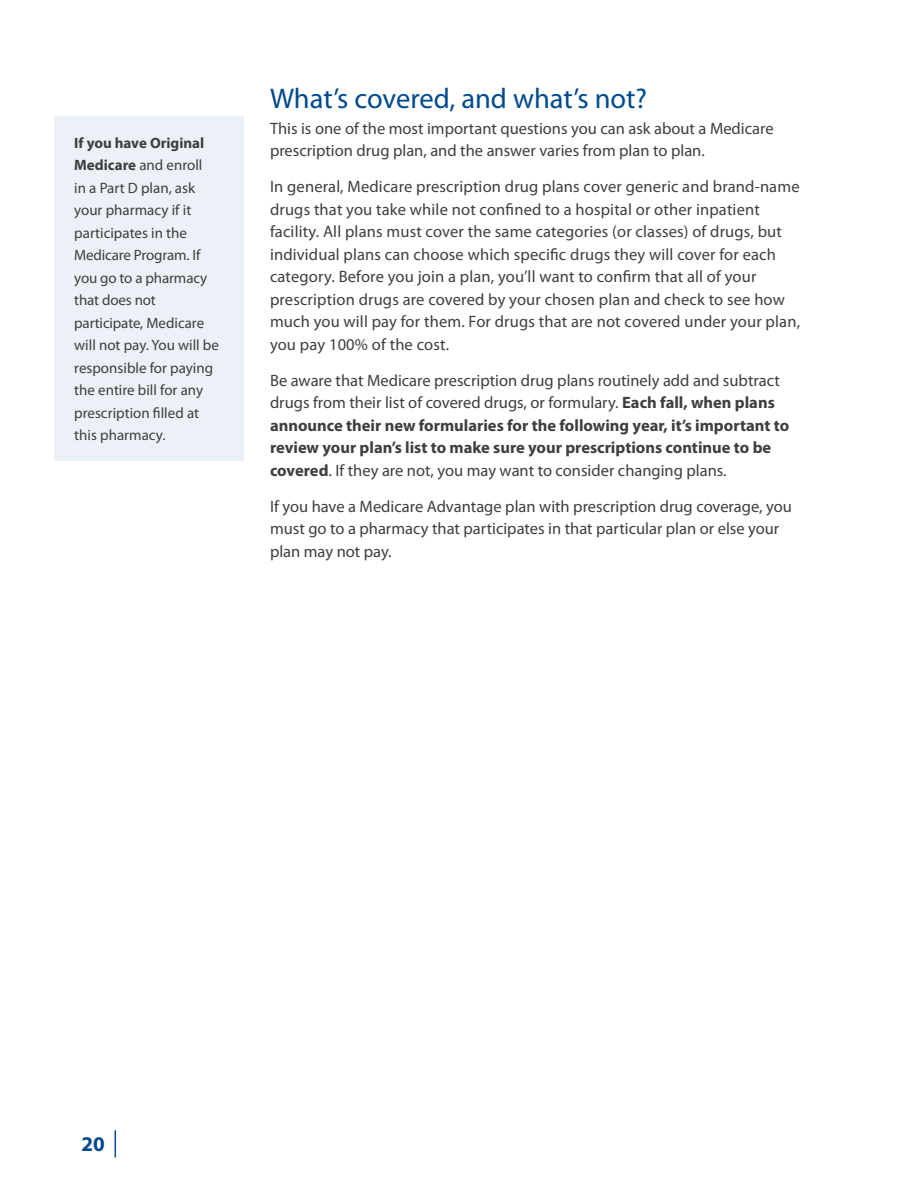
<style>
.page{position:relative;width:918px;height:1188px;background:#fff}
.page>*{position:absolute;margin:0;border:0;box-sizing:border-box;transform-origin:0 0}
.Subhead_1{font:28.5px "Myriad Pro";color:#004a8d}
.t1{font:700 21px "Myriad Pro";color:#004a8d}
.Body{font:16.5px/22.5px "Myriad Pro";letter-spacing:.005em;color:#3e3e3f}
.Box_Text{font:15px/22.5px "Myriad Pro";color:#3e3e3f}
.s1{font-weight:700}
</style>
<div class="page">
<svg style="left:115px;top:1130px;width:1px;height:27px"></svg>
<div style="left:54px;top:116px;width:190px;height:345px;background:#ecf0f7"></div>
<p class="Box_Text" style="left:74px;top:131px;width:146px"><span class="s1">If you have Original<br>Medicare</span> and enroll<br>in a Part D plan, ask your pharmacy if it participates in the<br>Medicare Program. If you go to a pharmacy that does not participate, Medicare will not pay. You will be responsible for paying the entire bill for any prescription filled at this pharmacy.</p>
<p class="Subhead_1" style="left:270px;top:80px;width:379px">What’s covered, and what’s not?</p>
<p class="Body" style="left:270px;top:117px;width:505px">This is one of the most important questions you can ask about a Medicare prescription drug plan, and the answer varies from plan to plan.</p>
<p class="Body" style="left:270px;top:175px;width:532px">In general, Medicare prescription drug plans cover generic and brand-name drugs that you take while not confined to a hospital or other inpatient facility. All plans must cover the same categories (or classes) of drugs, but individual plans can choose which specific drugs they will cover for each category. Before you join a plan, you’ll want to confirm that all of your prescription drugs are covered by your chosen plan and check to see how much you will pay for them. For drugs that are not covered under your plan, you pay 100% of the cost.</p>
<p class="Body" style="left:270px;top:369px;width:521px">Be aware that Medicare prescription drug plans routinely add and subtract drugs from their list of covered drugs, or formulary. <span class="s1">Each fall, when plans announce their new formularies for the following year, it’s important to review your plan’s list to make sure your prescriptions continue to be covered</span>. If they are not, you may want to consider changing plans.</p>
<p class="Body" style="left:270px;top:495px;width:523px">If you have a Medicare Advantage plan with prescription drug coverage, you must go to a pharmacy that participates in that particular plan or else your plan may not pay.</p>
<p class="t1" style="left:81px;top:1130px;width:25px">20</p>
</div>
